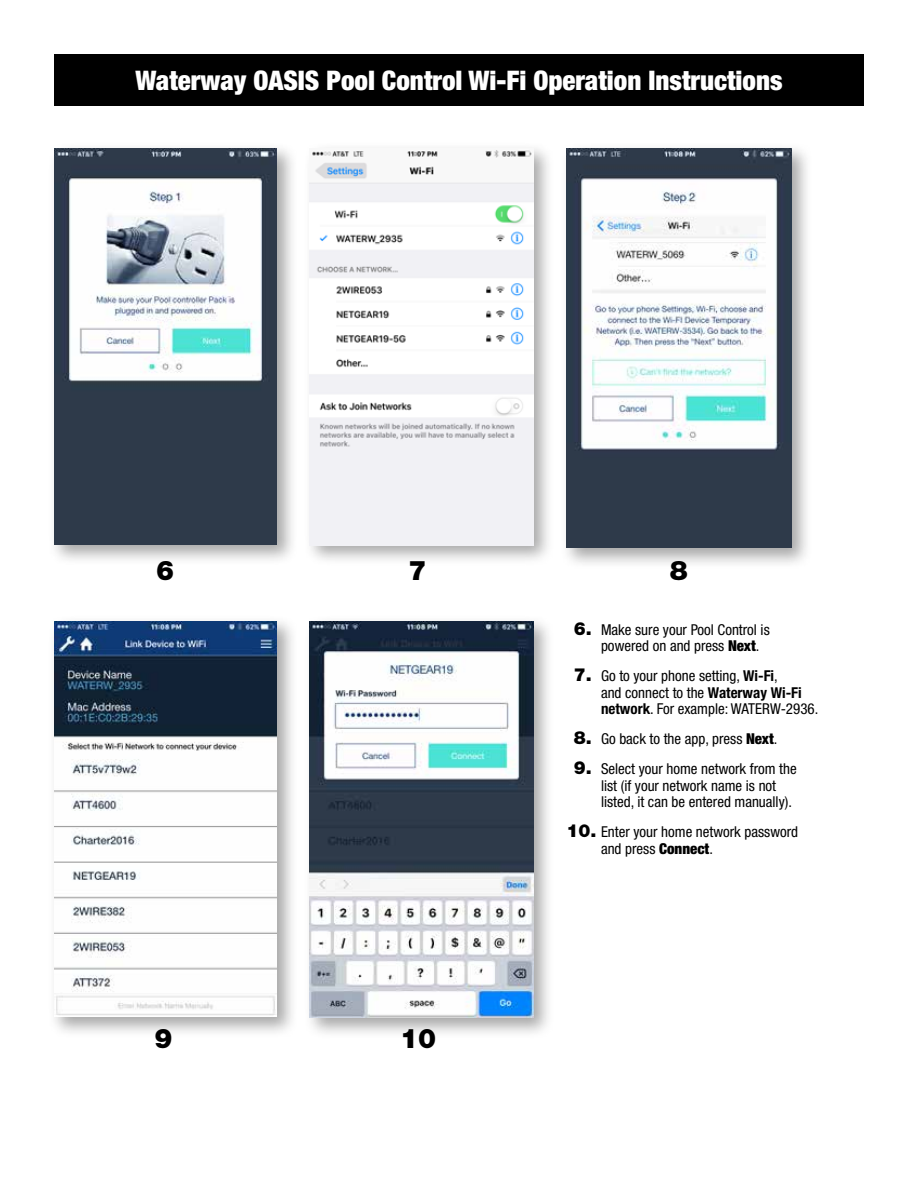
<style>
.page{position:relative;width:918px;height:1188px;background:#fff}
.page>*{position:absolute;margin:0;border:0;box-sizing:border-box;transform-origin:0 0}
.t1{font:900 condensed 27px "Helvetica Neue";color:#fff}
.t2{font:900 27px "Helvetica Neue";color:#000}
.t3{font:condensed 15px/16.5px "Helvetica Neue";color:#000}
.s1{font-weight:900;font-stretch:normal;font-size:18px}
.s2{font-weight:900}
.s3{font-weight:700}
</style>
<div class="page">
<div style="left:561px;top:143px;width:251px;height:426px;background:#000;opacity:.35"></div>
<img style="left:566px;top:148px;width:225px;height:400px">
<div style="left:48px;top:615px;width:250px;height:423px;background:#000;opacity:.35"></div>
<img style="left:54px;top:621px;width:223px;height:396px">
<div style="left:304px;top:615px;width:250px;height:424px;background:#000;opacity:.35"></div>
<img style="left:310px;top:621px;width:223px;height:397px">
<div style="left:304px;top:142px;width:250px;height:425px;background:#000;opacity:.35"></div>
<img style="left:310px;top:148px;width:223px;height:397px">
<div style="left:54px;top:54px;width:810px;height:52px;background:#000"></div>
<div style="left:48px;top:142px;width:250px;height:424px;background:#000;opacity:.35"></div>
<img style="left:54px;top:148px;width:223px;height:396px">
<h1 class="t1" style="left:135px;top:64px;width:649px">Waterway OASIS Pool Control Wi-Fi Operation Instructions</h1>
<h1 class="t2" style="left:156px;top:554px;width:20px">6</h1>
<h1 class="t2" style="left:154px;top:1022px;width:20px">9</h1>
<h1 class="t2" style="left:408px;top:554px;width:20px">7</h1>
<h1 class="t2" style="left:670px;top:554px;width:20px">8</h1>
<h1 class="t2" style="left:400px;top:1023px;width:38px">10</h1>
<p class="t3" style="left:601px;top:621px;width:170px;text-indent:-27px"><span class="s1">6.</span> Make sure your Pool Control is powered on and press <span class="s2">Next</span>.</p>
<p class="t3" style="left:601px;top:668px;width:219px;text-indent:-27px"><span class="s1">7.</span> Go to your phone setting, <span class="s3">Wi-Fi</span>,<br>and connect to the <span class="s3">Waterway Wi-Fi network</span>. For example: WATERW-2936.</p>
<p class="t3" style="left:574px;top:731px;width:205px"><span class="s1">8.</span> Go back to the app, press <span class="s2">Next</span>.</p>
<p class="t3" style="left:601px;top:761px;width:197px;text-indent:-27px"><span class="s1">9.</span> Select your home network from the list (if your network name is not listed, it can be entered manually).</p>
<p class="t3" style="left:601px;top:824px;width:199px;text-indent:-35px"><span class="s1">10.</span> Enter your home network password and press <span class="s2">Connect</span>.</p>
</div>
